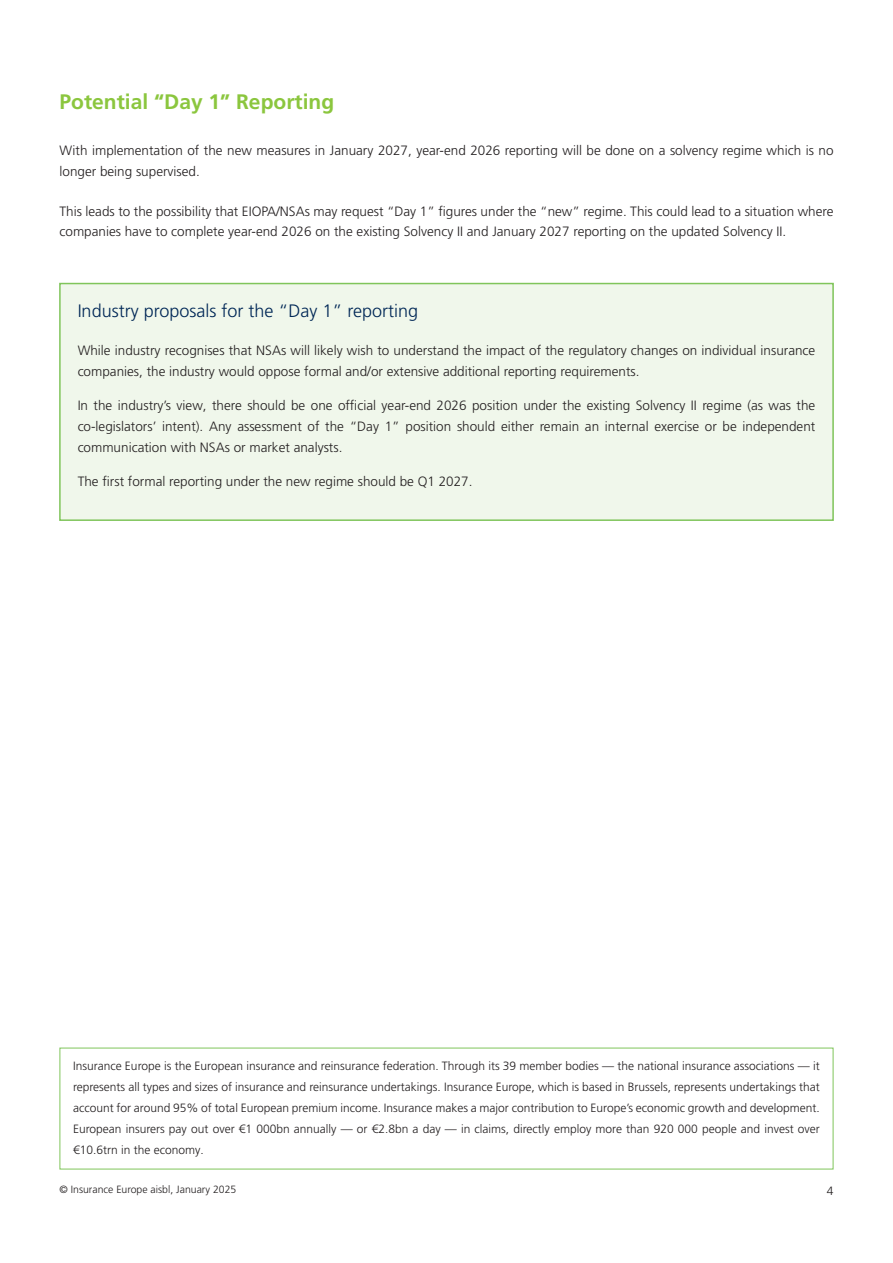
<style>
.page{position:relative;width:893px;height:1263px;background:#fff}
.page>*{position:absolute;margin:0;border:0;box-sizing:border-box;transform-origin:0 0}
.Heading1{font:700 21px "Frutiger LT Pro";color:#8bc63e}
.Heading2{font:300 18px "Frutiger LT Pro";color:#002756}
.BOX_text{font:300 13.5px/21px "Frutiger LT Pro";color:#231f20}
.Body_text{font:300 13.5px/20.2px "Frutiger LT Pro";color:#231f20}
.Body_text-no_grid{font:300 12px/21px "Frutiger LT Pro";color:#231f20;text-align:justify}
.Footnote_Text{font:300 10.5px "Frutiger LT Pro";color:#231f20}
</style>
<div class="page">
<div style="left:60px;top:284px;width:773px;height:236px;background:#f0f7eb"></div>
<div style="left:59px;top:283px;width:775px;height:238px;border:2px solid #80c55b"></div>
<p class="Heading1" style="left:60px;top:90px;width:276px">Potential “Day 1” Reporting</p>
<p class="Body_text" style="left:60px;top:141px;width:775px">With implementation of the new measures in January 2027, year-end 2026 reporting will be done on a solvency regime which is no longer being supervised.</p>
<p class="Body_text" style="left:60px;top:201px;width:775px">This leads to the possibility that EIOPA/NSAs may request “Day 1” figures under the “new” regime. This could lead to a situation where companies have to complete year-end 2026 on the existing Solvency II and January 2027 reporting on the updated Solvency II.</p>
<p class="Heading2" style="left:78px;top:301px;width:342px">Industry proposals for the “Day 1” reporting</p>
<p class="BOX_text" style="left:78px;top:340px;width:739px">While industry recognises that NSAs will likely wish to understand the impact of the regulatory changes on individual insurance companies, the industry would oppose formal and/or extensive additional reporting requirements.</p>
<p class="BOX_text" style="left:78px;top:395px;width:739px;text-align:justify">In the industry’s view, there should be one official year-end 2026 position under the existing Solvency II regime (as was the co-legislators’ intent). Any assessment of the “Day 1” position should either remain an internal exercise or be independent communication with NSAs or market analysts.</p>
<p class="BOX_text" style="left:78px;top:471px;width:396px">The first formal reporting under the new regime should be Q1 2027.</p>
<p class="Body_text-no_grid" style="left:73px;top:1055px;width:748px">Insurance Europe is the European insurance and reinsurance federation. Through its 39 member bodies — the national insurance associations — it represents all types and sizes of insurance and reinsurance undertakings. Insurance Europe, which is based in Brussels, represents undertakings that account for around 95% of total European premium income. Insurance makes a major contribution to Europe’s economic growth and development.<br>European insurers pay out over €1 000bn annually — or €2.8bn a day — in claims, directly employ more than 920 000 people and invest over €10.6trn in the economy.</p>
<p class="Footnote_Text" style="left:60px;top:1183px;width:178px">© Insurance Europe aisbl, January 2025</p>
<p class="Body_text-no_grid" style="left:827px;top:1181px;width:8px">4</p>
</div>
